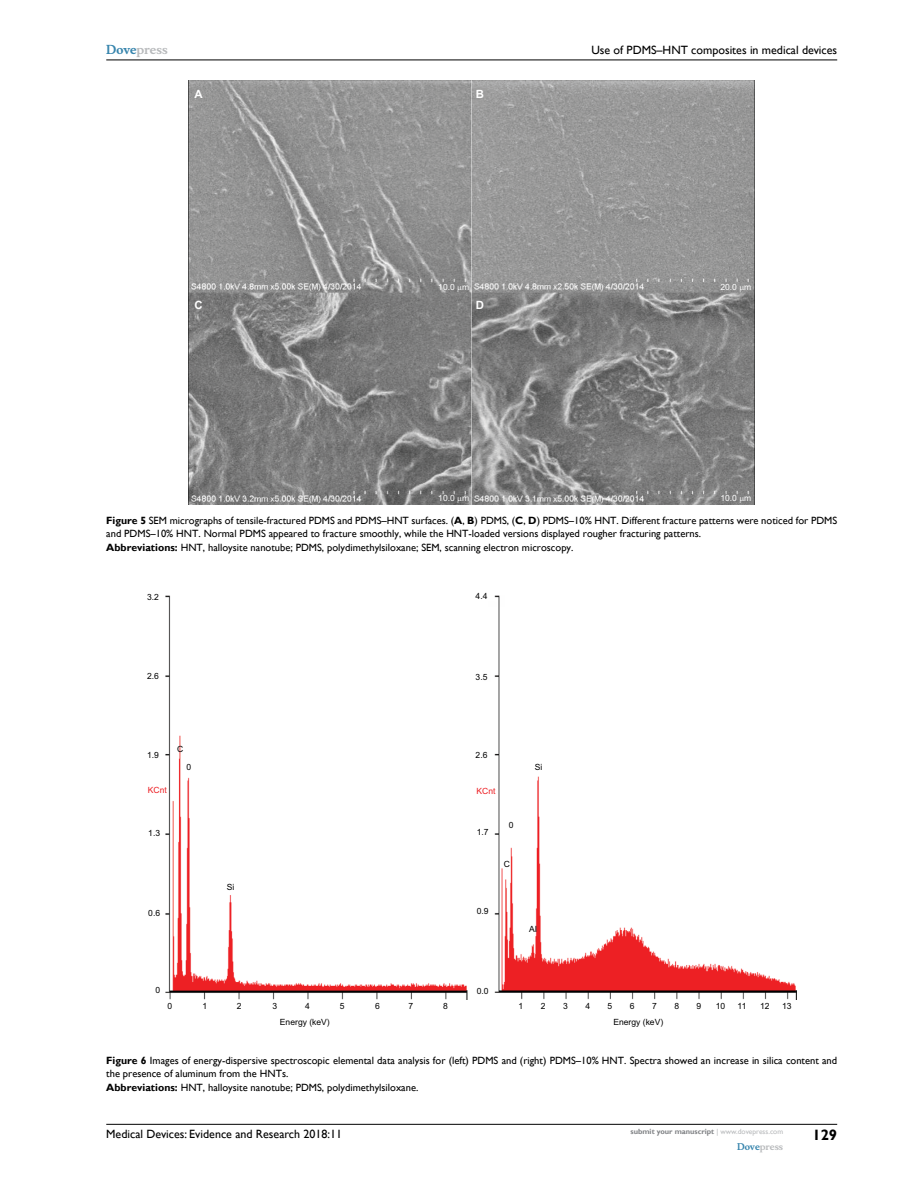
<style>
.page{position:relative;width:918px;height:1188px;background:#fff}
.page>*{position:absolute;margin:0;border:0;box-sizing:border-box;transform-origin:0 0}
.t1{font:700 15px "Gill Sans";color:#000}
.t2{font:12px "Gill Sans";color:#000}
.t3{font:700 12px "Musee";color:#b8babc}
.t4{font:700 11.4px "Arial";color:#fff}
.t5{font:10.5px/13.5px "Gill Sans";color:#000}
.t6{font:700 9px "Musee";color:#b8babc}
.t7{font:8.55px/15.8px "Arial";color:#000}
.t8{font:8.55px "Arial";color:#fff}
.t9{font:8.55px "Arial";color:#ed1f24}
.t10{font:700 7.5px "Gill Sans";color:#808285}
.s1{color:#3785ad}
.s2{font-weight:700}
.s3{font-weight:400;color:#b8babc}
</style>
<div class="page">
<hr style="left:106px;top:1124px;width:731px;height:1px;background:#000">
<hr style="left:106px;top:60px;width:731px;height:1px;background:#000">
<img style="left:189px;top:81px;width:566px;height:423px">
<img style="left:165px;top:595px;width:631px;height:404px">
<svg style="left:458px;top:286px;width:4px;height:6px"></svg>
<svg style="left:740px;top:286px;width:4px;height:6px"></svg>
<svg style="left:458px;top:497px;width:4px;height:6px"></svg>
<svg style="left:740px;top:497px;width:4px;height:6px"></svg>
<p class="t3" style="left:106px;top:43px;width:63px"><span class="s1">Dove</span>press</p>
<p class="t4" style="left:195px;top:87px;width:10px">A</p>
<p class="t4" style="left:476px;top:87px;width:10px">B</p>
<p class="t2" style="left:591px;top:43px;width:247px">Use of PDMS–HNT composites in medical devices</p>
<p class="t8" style="left:438px;top:281px;width:33px">10.0 m</p>
<p class="t8" style="left:720px;top:281px;width:33px">20.0 m</p>
<p class="t4" style="left:194px;top:298px;width:10px">C</p>
<p class="t4" style="left:476px;top:298px;width:10px">D</p>
<p class="t8" style="left:438px;top:492px;width:33px">10.0 m</p>
<p class="t8" style="left:720px;top:492px;width:33px">10.0 m</p>
<p class="t5" style="left:106px;top:514px;width:732px"><span class="s2">Figure 5</span> SEM micrographs of tensile-fractured PDMS and PDMS–HNT surfaces. (<span class="s2">A</span>, <span class="s2">B</span>) PDMS, (<span class="s2">C</span>, <span class="s2">D</span>) PDMS–10% HNT. Different fracture patterns were noticed for PDMS and PDMS–10% HNT. Normal PDMS appeared to fracture smoothly, while the HNT-loaded versions displayed rougher fracturing patterns.<br><span class="s2">Abbreviations:</span> HNT, halloysite nanotube; PDMS, polydimethylsiloxane; SEM, scanning electron microscopy.</p>
<p class="t7" style="left:147px;top:590px;width:13px">3.2</p>
<p class="t7" style="left:476px;top:588px;width:13px">4.4</p>
<p class="t7" style="left:147px;top:668px;width:13px">2.6</p>
<p class="t7" style="left:476px;top:670px;width:13px">3.5</p>
<p class="t7" style="left:147px;top:747px;width:13px">1.9</p>
<p class="t7" style="left:177px;top:741px;width:8px">C</p>
<p class="t7" style="left:476px;top:747px;width:13px">2.6</p>
<p class="t7" style="left:186px;top:760px;width:6px">0</p>
<p class="t7" style="left:535px;top:760px;width:9px">Si</p>
<p class="t9" style="left:148px;top:784px;width:21px">KCnt</p>
<p class="t9" style="left:477px;top:785px;width:21px">KCnt</p>
<p class="t7" style="left:148px;top:825px;width:13px">1.3</p>
<p class="t7" style="left:477px;top:824px;width:13px">1.7</p>
<p class="t7" style="left:509px;top:817px;width:6px">0</p>
<p class="t7" style="left:504px;top:857px;width:8px">C</p>
<p class="t7" style="left:227px;top:879px;width:9px">Si</p>
<p class="t7" style="left:148px;top:905px;width:13px">0.6</p>
<p class="t7" style="left:477px;top:904px;width:13px">0.9</p>
<p class="t7" style="left:529px;top:921px;width:10px">AI</p>
<p class="t7" style="left:155px;top:983px;width:6px">0</p>
<p class="t7" style="left:168px;top:999px;width:6px">0</p>
<p class="t7" style="left:203px;top:999px;width:6px">1</p>
<p class="t7" style="left:237px;top:999px;width:6px">2</p>
<p class="t7" style="left:272px;top:999px;width:6px">3</p>
<p class="t7" style="left:280px;top:999px;width:51px;text-indent:25px">4<br>Energy (keV)</p>
<p class="t7" style="left:477px;top:984px;width:13px">0.0</p>
<p class="t7" style="left:340px;top:999px;width:6px">5</p>
<p class="t7" style="left:375px;top:999px;width:6px">6</p>
<p class="t7" style="left:409px;top:999px;width:6px">7</p>
<p class="t7" style="left:443px;top:999px;width:6px">8</p>
<p class="t7" style="left:519px;top:999px;width:6px">1</p>
<p class="t7" style="left:541px;top:999px;width:6px">2</p>
<p class="t7" style="left:563px;top:999px;width:6px">3</p>
<p class="t7" style="left:585px;top:999px;width:6px">4</p>
<p class="t7" style="left:608px;top:999px;width:6px">5</p>
<p class="t7" style="left:630px;top:999px;width:6px">6</p>
<p class="t7" style="left:652px;top:999px;width:6px">7</p>
<p class="t7" style="left:674px;top:999px;width:6px">8</p>
<p class="t7" style="left:697px;top:999px;width:6px">9</p>
<p class="t7" style="left:716px;top:999px;width:11px">10</p>
<p class="t7" style="left:738px;top:999px;width:10px">11</p>
<p class="t7" style="left:760px;top:999px;width:11px">12</p>
<p class="t7" style="left:782px;top:999px;width:11px">13</p>
<p class="t7" style="left:613px;top:1014px;width:51px">Energy (keV)</p>
<p class="t5" style="left:106px;top:1054px;width:732px"><span class="s2">Figure 6</span> Images of energy-dispersive spectroscopic elemental data analysis for (left) PDMS and (right) PDMS–10% HNT. Spectra showed an increase in silica content and the presence of aluminum from the HNTs.<br><span class="s2">Abbreviations:</span> HNT, halloysite nanotube; PDMS, polydimethylsiloxane.</p>
<p class="t2" style="left:106px;top:1127px;width:237px">Medical Devices: Evidence and Research 2018:11</p>
<p class="t10" style="left:631px;top:1127px;width:154px">submit your manuscript <span class="s3">| www.dovepress.com</span></p>
<p class="t6" style="left:737px;top:1141px;width:48px"><span class="s1">Dove</span>press</p>
<h1 class="t1" style="left:812px;top:1126px;width:26px">129</h1>
</div>
